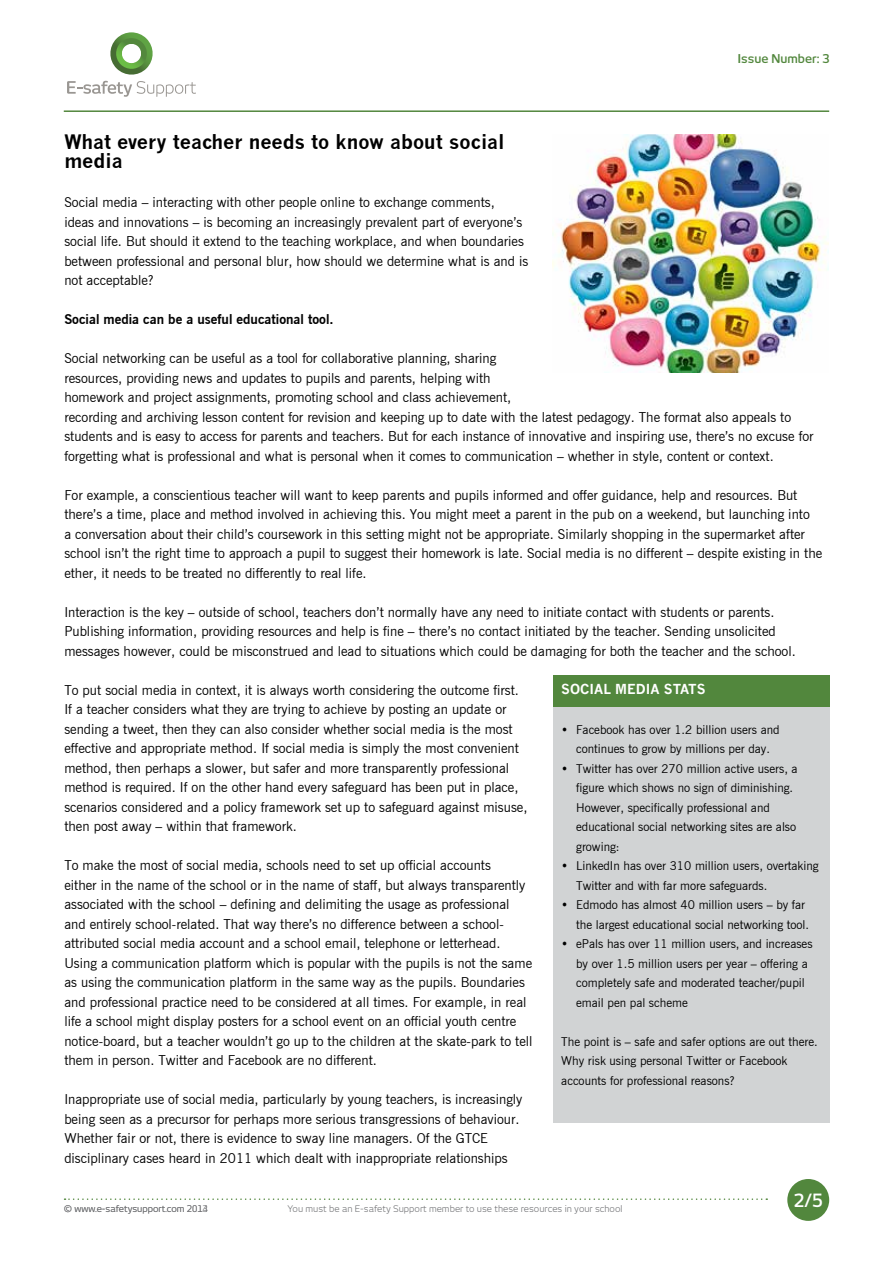
<style>
.page{position:relative;width:893px;height:1263px;background:#fff}
.page>*{position:absolute;margin:0;border:0;box-sizing:border-box;transform-origin:0 0}
.t1{font:700 19.5px/19.5px "News Gothic";color:#000}
.t2{font:600 18px "New June";color:#fff}
.t3{font:13.5px/19.5px "News Gothic BT";color:#000}
.t4{font:700 13.5px "News Gothic BT";color:#000}
.t5{font:700 13.5px "News Gothic";color:#fff}
.t6{font:12px/19.5px "News Gothic BT";color:#000}
.t7{font:600 12px "New June";color:#52873d}
.t8{font:9px "New June";color:#6d6e71}
</style>
<div class="page">
<div style="left:553px;top:701px;width:276px;height:421px;background:#d1d3d4"></div>
<div style="left:553px;top:675px;width:276px;height:32px;background:#52873d"></div>
<svg style="left:67px;top:32px;width:129px;height:65px"></svg>
<hr style="left:64px;top:110px;width:765px;height:2px;background:#52873d">
<svg style="left:65px;top:1198px;width:702px;height:2px"></svg>
<div style="left:787px;top:1179px;width:42px;height:42px;background:#52873d;border-radius:50%"></div>
<img style="left:553px;top:134px;width:276px;height:239px">
<p class="t7" style="left:738px;top:51px;width:93px">Issue Number: 3</p>
<h1 class="t1" style="left:64px;top:132px;width:442px">What every teacher needs to know about social media</h1>
<p class="t3" style="left:64px;top:193px;width:465px">Social media – interacting with other people online to exchange comments,<br>ideas and innovations – is becoming an increasingly prevalent part of everyone’s social life. But should it extend to the teaching workplace, and when boundaries between professional and personal blur, how should we determine what is and is not acceptable?</p>
<p class="t4" style="left:64px;top:311px;width:271px">Social media can be a useful educational tool.</p>
<p class="t3" style="left:64px;top:349px;width:751px">Social networking can be useful as a tool for collaborative planning, sharing<br>resources, providing news and updates to pupils and parents, helping with<br>homework and project assignments, promoting school and class achievement,<br>recording and archiving lesson content for revision and keeping up to date with the latest pedagogy. The format also appeals to students and is easy to access for parents and teachers. But for each instance of innovative and inspiring use, there’s no excuse for forgetting what is professional and what is personal when it comes to communication – whether in style, content or context.</p>
<p class="t3" style="left:64px;top:485px;width:759px">For example, a conscientious teacher will want to keep parents and pupils informed and offer guidance, help and resources. But there’s a time, place and method involved in achieving this. You might meet a parent in the pub on a weekend, but launching into<br>a conversation about their child’s coursework in this setting might not be appropriate. Similarly shopping in the supermarket after school isn’t the right time to approach a pupil to suggest their homework is late. Social media is no different – despite existing in the ether, it needs to be treated no differently to real life.</p>
<p class="t3" style="left:64px;top:602px;width:733px">Interaction is the key – outside of school, teachers don’t normally have any need to initiate contact with students or parents.<br>Publishing information, providing resources and help is fine – there’s no contact initiated by the teacher. Sending unsolicited messages however, could be misconstrued and lead to situations which could be damaging for both the teacher and the school.</p>
<p class="t3" style="left:64px;top:680px;width:465px">To put social media in context, it is always worth considering the outcome first.<br>If a teacher considers what they are trying to achieve by posting an update or sending a tweet, then they can also consider whether social media is the most effective and appropriate method. If social media is simply the most convenient method, then perhaps a slower, but safer and more transparently professional method is required. If on the other hand every safeguard has been put in place, scenarios considered and a policy framework set up to safeguard against misuse, then post away – within that framework.</p>
<p class="t3" style="left:64px;top:856px;width:470px">To make the most of social media, schools need to set up official accounts<br>either in the name of the school or in the name of staff, but always transparently associated with the school – defining and delimiting the usage as professional and entirely school-related. That way there’s no difference between a school&shy;attributed social media account and a school email, telephone or letterhead.<br>Using a communication platform which is popular with the pupils is not the same as using the communication platform in the same way as the pupils. Boundaries and professional practice need to be considered at all times. For example, in real life a school might display posters for a school event on an official youth centre notice-board, but a teacher wouldn’t go up to the children at the skate-park to tell them in person. Twitter and Facebook are no different.</p>
<p class="t3" style="left:64px;top:1090px;width:460px">Inappropriate use of social media, particularly by young teachers, is increasingly being seen as a precursor for perhaps more serious transgressions of behaviour.<br>Whether fair or not, there is evidence to sway line managers. Of the GTCE disciplinary cases heard in 2011 which dealt with inappropriate relationships</p>
<p class="t5" style="left:561px;top:681px;width:146px">SOCIAL MEDIA STATS</p>
<p class="t6" style="left:561px;top:720px;width:220px;text-align:center">• Facebook has over 1.2 billion users and continues to grow by millions per day.</p>
<p class="t6" style="left:576px;top:759px;width:223px;text-indent:-15px">• Twitter has over 270 million active users, a figure which shows no sign of diminishing.<br>However, specifically professional and educational social networking sites are also growing:</p>
<p class="t6" style="left:576px;top:856px;width:244px;text-indent:-15px">• LinkedIn has over 310 million users, overtaking<br>Twitter and with far more safeguards.</p>
<p class="t6" style="left:576px;top:895px;width:234px;text-indent:-15px">• Edmodo has almost 40 million users – by far the largest educational social networking tool.</p>
<p class="t6" style="left:576px;top:934px;width:238px;text-indent:-15px">• ePals has over 11 million users, and increases by over 1.5 million users per year – offering a completely safe and moderated teacher/pupil email pen pal scheme</p>
<p class="t6" style="left:561px;top:1032px;width:258px">The point is – safe and safer options are out there.<br>Why risk using personal Twitter or Facebook accounts for professional reasons?</p>
<p class="t8" style="left:203px;top:1203px;width:7px">3</p>
<p class="t8" style="left:287px;top:1203px;width:336px">You must be an E-safety Support member to use these resources in your school</p>
<p class="t8" style="left:64px;top:1203px;width:146px">© www.e-safetysupport.com 2014</p>
<h2 class="t2" style="left:794px;top:1190px;width:30px">2/5</h2>
</div>
